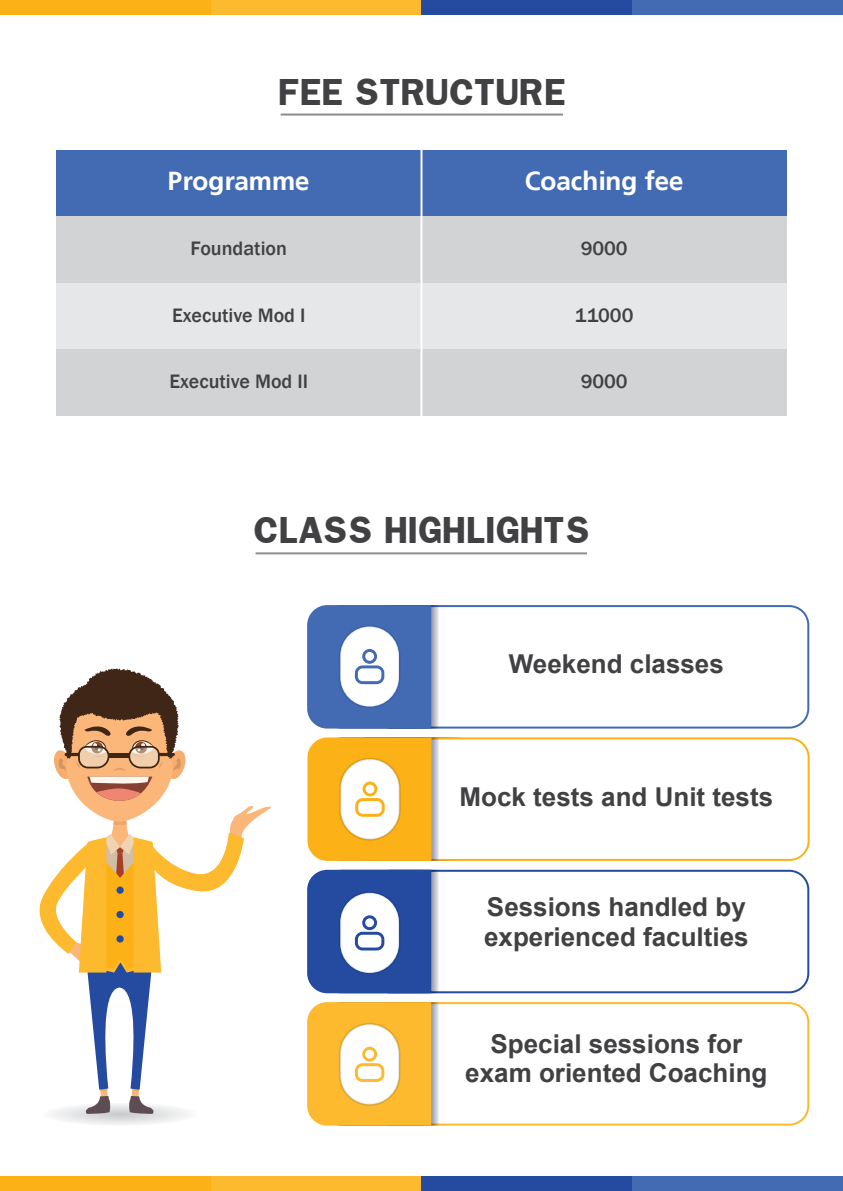
<style>
.page{position:relative;width:843px;height:1191px;background:#fff}
.page>*{position:absolute;margin:0;border:0;box-sizing:border-box;transform-origin:0 0}
.t1{font:700 32px "Franklin";color:#414042}
.t2{font:700 26px/29.2px "Arial";color:#414042}
.t3{font:700 26px "Frutiger Linotype";color:#fff}
.t4{font:500 20px "Franklin Gothic";color:#414042}
</style>
<div class="page">
<div style="left:56px;top:150px;width:730px;height:66px;background:#436bb4"></div>
<div style="left:56px;top:283px;width:730px;height:66px;background:#e6e7e8"></div>
<div style="left:56px;top:349px;width:730px;height:67px;background:#d1d3d4"></div>
<div style="left:56px;top:216px;width:730px;height:67px;background:#d1d3d4"></div>
<svg style="left:445px;top:605px;width:364px;height:123px"></svg>
<svg style="left:307px;top:605px;width:138px;height:123px"></svg>
<svg style="left:33px;top:1100px;width:172px;height:27px"></svg>
<svg style="left:33px;top:668px;width:238px;height:446px"></svg>
<svg style="left:471px;top:737px;width:338px;height:124px"></svg>
<svg style="left:307px;top:737px;width:164px;height:124px"></svg>
<svg style="left:445px;top:869px;width:364px;height:124px"></svg>
<svg style="left:307px;top:869px;width:138px;height:124px"></svg>
<svg style="left:445px;top:1002px;width:364px;height:123px"></svg>
<svg style="left:307px;top:1002px;width:138px;height:123px"></svg>
<hr style="left:280px;top:114px;width:283px;height:2px;background:#8a8c8e">
<hr style="left:255px;top:552px;width:332px;height:2px;background:#8a8c8e">
<hr style="left:420px;top:150px;width:2px;height:266px;background:#fff">
<div style="left:0;top:1175px;width:211px;height:16px;background:#fcb117"></div>
<div style="left:211px;top:1175px;width:210px;height:16px;background:#fdba2e"></div>
<div style="left:421px;top:1175px;width:211px;height:16px;background:#244ba0"></div>
<div style="left:632px;top:1175px;width:210px;height:16px;background:#436bb4"></div>
<div style="left:0;top:0;width:211px;height:15px;background:#fcb117"></div>
<div style="left:211px;top:0;width:210px;height:15px;background:#fdba2e"></div>
<div style="left:421px;top:0;width:211px;height:15px;background:#244ba0"></div>
<div style="left:632px;top:0;width:210px;height:15px;background:#436bb4"></div>
<p class="t1" style="left:278px;top:70px;width:289px">FEE STRUCTURE</p>
<p class="t3" style="left:168px;top:166px;width:143px">Programme</p>
<p class="t3" style="left:524px;top:166px;width:160px">Coaching fee</p>
<p class="t4" style="left:191px;top:236px;width:98px">Foundation</p>
<p class="t4" style="left:580px;top:236px;width:48px">9000</p>
<p class="t4" style="left:172px;top:302px;width:135px">Executive Mod I</p>
<p class="t4" style="left:575px;top:302px;width:60px">11000</p>
<p class="t4" style="left:169px;top:369px;width:140px">Executive Mod II</p>
<p class="t4" style="left:580px;top:369px;width:48px">9000</p>
<p class="t1" style="left:253px;top:508px;width:338px">CLASS HIGHLIGHTS</p>
<p class="t2" style="left:509px;top:650px;width:216px">Weekend classes</p>
<p class="t2" style="left:459px;top:782px;width:315px">Mock tests and Unit tests</p>
<p class="t2" style="left:484px;top:893px;width:266px">Sessions handled by experienced faculties</p>
<p class="t2" style="left:465px;top:1029px;width:303px;text-align:center">Special sessions for exam oriented Coaching</p>
</div>
